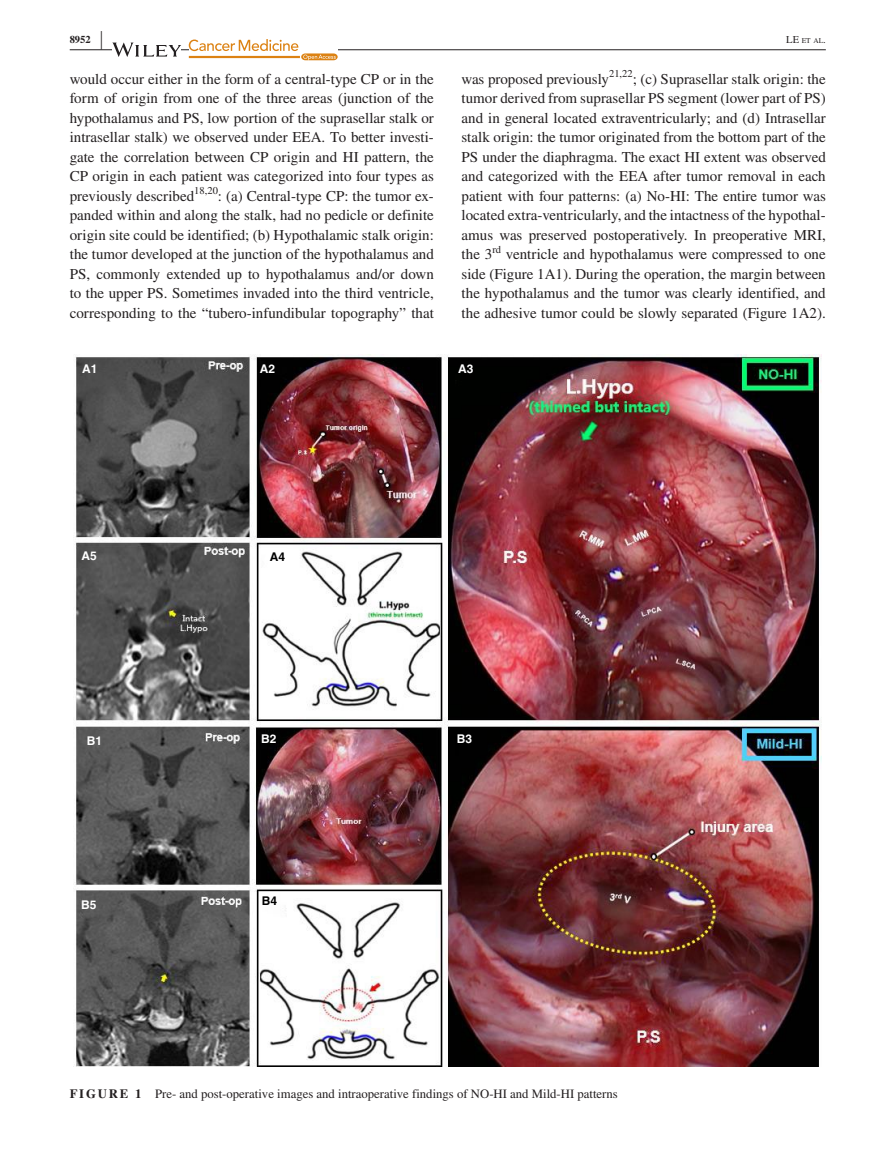
<style>
.page{position:relative;width:893px;height:1174px;background:#fff}
.page>*{position:absolute;margin:0;border:0;box-sizing:border-box;transform-origin:0 0}
.t1{font:700 25.95px "STIX";color:#231f20;scale:.36 1}
.t2{font:15px/19.5px "STIX";color:#231f20;text-align:justify}
.t3{font:12.75px "STIX";color:#231f20}
.t4{font:700 12px "Helvetica";color:#fff}
.t5{font:700 12px "Helvetica";color:#000}
.t6{font:10.5px "STIX";color:#231f20}
.t7{font:700 10.5px "STIX";color:#231f20}
.t8{font:7.35px "STIX";color:#231f20}
.s1{font-size:10.5px}
.s2{font-weight:700}
</style>
<div class="page">
<hr style="left:70px;top:49px;width:756px;height:1px;background:#231f20">
<svg style="left:112px;top:43px;width:69px;height:14px"></svg>
<svg style="left:189px;top:39px;width:149px;height:21px"></svg>
<img style="left:75px;top:354px;width:747px;height:712px">
<p class="t7" style="left:70px;top:33px;width:22px">8952</p>
<h1 class="t1" style="left:100px;top:25px;width:7px">|</h1>
<p class="t8" style="left:786px;top:35px;width:41px"><span class="s1">LE</span> et al<span class="s1">.</span></p>
<p class="t2" style="left:70px;top:70px;width:366px">would occur either in the form of a central-type CP or in the form of origin from one of the three areas (junction of the hypothalamus and PS, low portion of the suprasellar stalk or intrasellar stalk) we observed under EEA. To better investi&shy;gate the correlation between CP origin and HI pattern, the CP origin in each patient was categorized into four types as previously described</p>
<p class="t2" style="left:462px;top:70px;width:149px">was proposed previously</p>
<p class="t6" style="left:609px;top:66px;width:25px">21,22</p>
<p class="t2" style="left:462px;top:70px;width:366px;text-indent:171px">; (c) Suprasellar stalk origin: the tumor derived from suprasellar PS segment (lower part of PS) and in general located extraventricularly; and (d) Intrasellar stalk origin: the tumor originated from the bottom part of the PS under the diaphragma. The exact HI extent was observed and categorized with the EEA after tumor removal in each patient with four patterns: (a) No-HI: The entire tumor was located extra-ventricularly, and the intactness of the hypothal&shy;amus was preserved postoperatively. In preoperative MRI, the 3</p>
<p class="t6" style="left:194px;top:183px;width:25px">18,20</p>
<p class="t2" style="left:70px;top:187px;width:366px;text-indent:148px">: (a) Central-type CP: the tumor ex&shy;panded within and along the stalk, had no pedicle or definite origin site could be identified; (b) Hypothalamic stalk origin: the tumor developed at the junction of the hypothalamus and PS, commonly extended up to hypothalamus and/or down to the upper PS. Sometimes invaded into the third ventricle, corresponding to the “tubero-infundibular topography” that</p>
<p class="t6" style="left:492px;top:242px;width:10px">rd</p>
<p class="t2" style="left:462px;top:245px;width:366px;text-indent:44px">ventricle and hypothalamus were compressed to one side (Figure 1A1). During the operation, the margin between the hypothalamus and the tumor was clearly identified, and the adhesive tumor could be slowly separated (Figure 1A2).</p>
<p class="t4" style="left:82px;top:361px;width:17px">A1</p>
<p class="t4" style="left:260px;top:361px;width:17px">A2</p>
<p class="t4" style="left:458px;top:361px;width:17px">A3</p>
<p class="t4" style="left:82px;top:549px;width:17px">A5</p>
<p class="t5" style="left:270px;top:549px;width:17px">A4</p>
<p class="t4" style="left:87px;top:733px;width:17px">B1</p>
<p class="t4" style="left:261px;top:731px;width:17px">B2</p>
<p class="t4" style="left:457px;top:731px;width:17px">B3</p>
<p class="t4" style="left:81px;top:897px;width:17px">B5</p>
<p class="t5" style="left:262px;top:893px;width:17px">B4</p>
<p class="t3" style="left:70px;top:1085px;width:550px"><span class="s2">FIGURE 1</span> Pre- and post-operative images and intraoperative findings of NO-HI and Mild-HI patterns</p>
</div>
